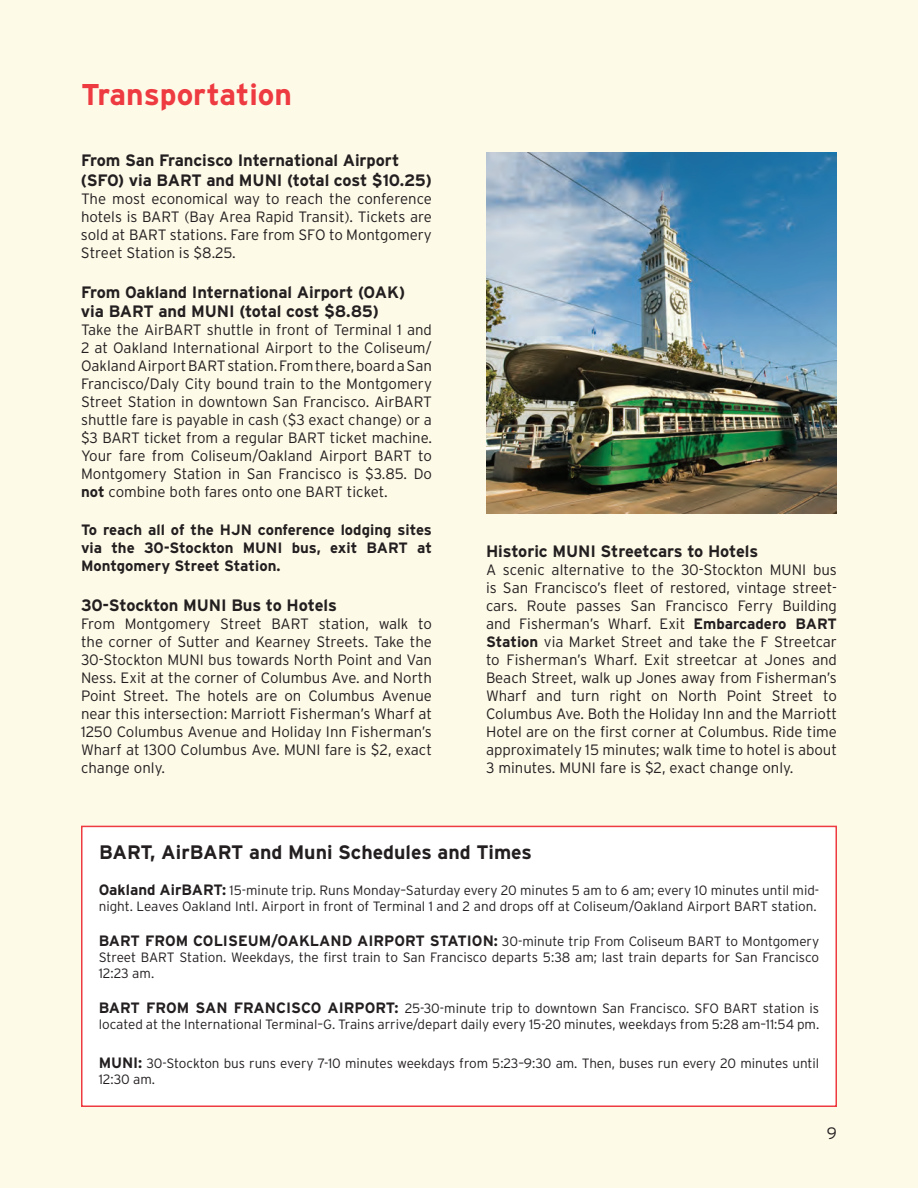
<style>
.page{position:relative;width:918px;height:1188px;background:#fefae8}
.page>*{position:absolute;margin:0;border:0;box-sizing:border-box;transform-origin:0 0}
.t1{font:700 30px "Interstate";color:#ee3a41}
.t2{font:700 19.5px "Interstate";color:#231f20}
.t3{font:700 16.5px/19.8px "Interstate";letter-spacing:-.005em;color:#231f20}
.t4{font:300 16.5px "Interstate";color:#231f20}
.t5{font:300 15px/18px "Interstate";color:#231f20;text-align:justify}
.t6{font:700 15px/18px "Interstate";color:#231f20;text-align:justify}
.t7{font:300 13.5px/16.2px "Interstate";color:#231f20}
.s1{font-weight:700}
.s2{font-weight:700;font-size:15px}
</style>
<div class="page">
<div style="left:82px;top:826px;width:754px;height:280px;background:#fff"></div>
<div style="left:81px;top:826px;width:756px;height:281px;border:2px solid #ee3a41"></div>
<img style="left:486px;top:153px;width:351px;height:360px">
<h1 class="t1" style="left:81px;top:78px;width:213px">Transportation</h1>
<p class="t3" style="left:81px;top:150px;width:353px">From San Francisco I nternational Airport (SFO) via BART and MU NI (total cost $10.25)</p>
<p class="t5" style="left:81px;top:190px;width:353px">The most economical way to reach the conference hotels is BART (Bay Area Rapid Transit). Tickets are sold at BART stations. Fare from SFO to Montgomery Street Station is $8.25.</p>
<p class="t3" style="left:81px;top:282px;width:326px">From Oakland I nternational Airport (OAK) via BART and MU NI (total cost $8.85)</p>
<p class="t5" style="left:81px;top:321px;width:353px;text-align:left">Take the AirBART shuttle in front of Terminal 1 and 2 at Oakland International Airport to the Coliseum/ Oakland Airport BART station. From there, board a San Francisco/Daly City bound train to the Montgomery Street Station in downtown San Francisco. AirBART shuttle fare is payable in cash ($3 exact change) or a $3 BART ticket from a regular BART ticket machine.<br>Your fare from Coliseum/Oakland Airport BART to Montgomery Station in San Francisco is $3.85. Do <span class="s1">not</span> combine both fares onto one BART ticket.</p>
<p class="t6" style="left:81px;top:521px;width:353px">To reach all of the HJN conference lodging sites via the 30-Stockton MU NI bus, exit BART at Montgomery Street Station.</p>
<p class="t3" style="left:81px;top:595px;width:257px">30-Stockton MU NI Bus to Hotels</p>
<p class="t5" style="left:81px;top:614px;width:219px">From Montgomery Street BART</p>
<p class="t5" style="left:81px;top:614px;width:353px;text-indent:238px">station, walk to the corner of Sutter and Kearney Streets. Take the 30-Stockton MU NI bus towards North Point and Van Ness. Exit at the corner of Columbus Ave. and North Point Street. The hotels are on Columbus Avenue near this intersection: Marriott Fisherman’s Wharf at 1250 Columbus Avenue and Holiday Inn Fisherman’s Wharf at 1300 Columbus Ave. MU NI fare is $2, exact change only.</p>
<p class="t3" style="left:486px;top:541px;width:274px">H istoric MU NI Streetcars to H otels</p>
<p class="t5" style="left:486px;top:560px;width:353px">A scenic alternative to the 30-Stockton MU NI bus is San Francisco’s fleet of restored, vintage street&shy;cars. Route passes San Francisco Ferry Building and Fisherman’s Wharf. Exit <span class="s1">Embarcadero BART Station</span> via Market Street and take the F Streetcar to Fisherman’s Wharf. Exit streetcar at Jones and Beach Street, walk up Jones away from Fisherman’s Wharf and turn right on North Point Street to Columbus Ave. Both the Holiday Inn and the Marriott Hotel are on the first corner at Columbus. Ride time approximately 15 minutes; walk time to hotel is about 3 minutes. MU NI fare is $2, exact change only.</p>
<h2 class="t2" style="left:99px;top:841px;width:434px">BART, AirBART and Muni Schedules and Times</h2>
<p class="t7" style="left:99px;top:882px;width:722px"><span class="s2">Oakland AirBART:</span> 15-minute trip. Runs Monday–Saturday every 20 minutes 5 am to 6 am; every 10 minutes until mid&shy;night. Leaves Oakland Intl. Airport in front of Terminal 1 and 2 and drops off at Coliseum/Oakland Airport BART station.</p>
<p class="t7" style="left:99px;top:933px;width:722px;text-align:justify"><span class="s2">BART FROM COLISEU M/OAKLAND AI RPORT STATION:</span> 30-minute trip From Coliseum BART to Montgomery Street BART Station. Weekdays, the first train to San Francisco departs 5:38 am; last train departs for San Francisco 12:23 am.</p>
<p class="t7" style="left:99px;top:1000px;width:722px"><span class="s2">BART FROM SAN FRANCI SCO AI RPORT:</span> 25-30-minute trip to downtown San Francisco. SFO BART station is located at the International Terminal–G. Trains arrive/depart daily every 15-20 minutes, weekdays from 5:28 am–11:54 pm.</p>
<p class="t7" style="left:99px;top:1055px;width:722px"><span class="s2">MU NI:</span> 30-Stockton bus runs every 7-10 minutes weekdays from 5:23–9:30 am. Then, buses run every 20 minutes until<br>12:30 am.</p>
<p class="t4" style="left:827px;top:1124px;width:12px">9</p>
</div>
